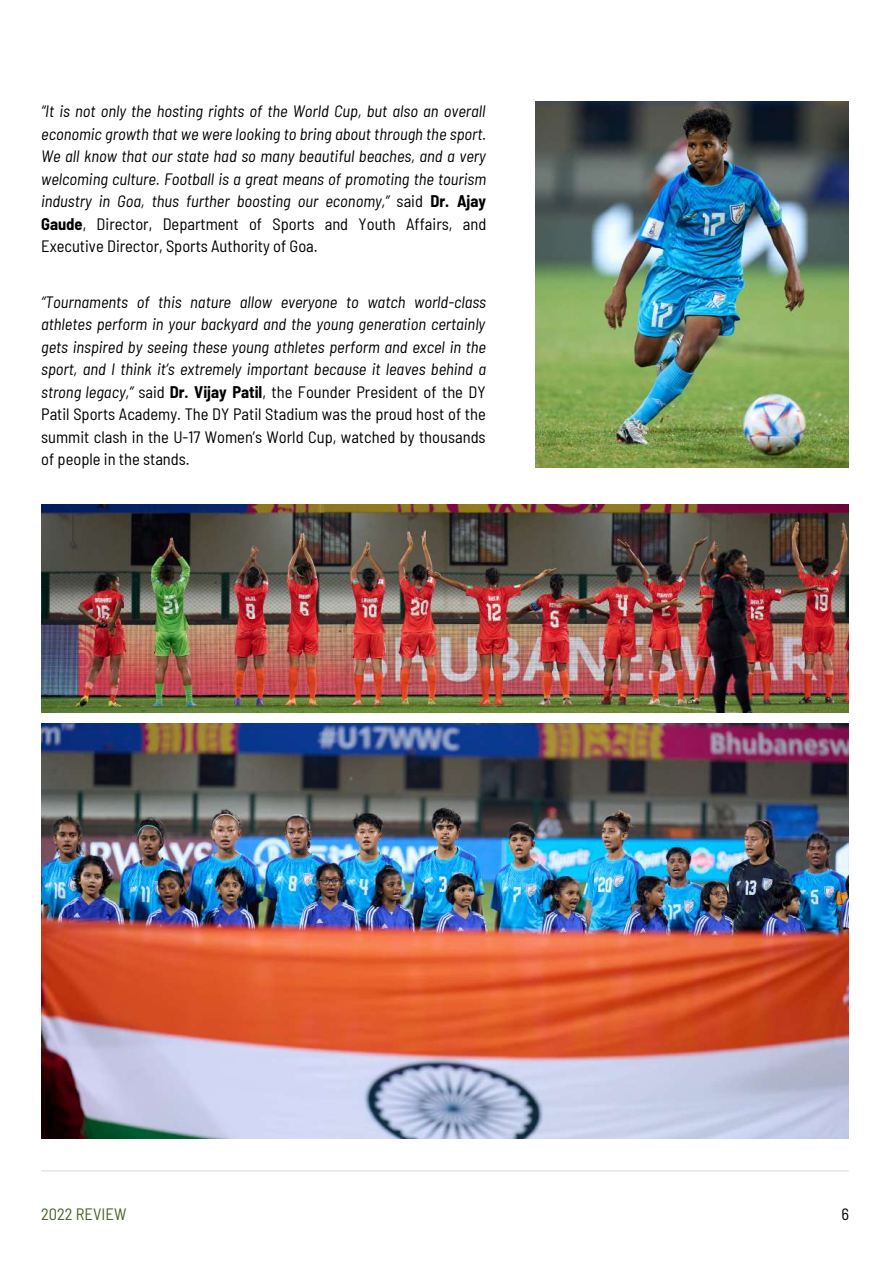
<style>
.page{position:relative;width:893px;height:1264px;background:#fff}
.page>*{position:absolute;margin:0;border:0;box-sizing:border-box;transform-origin:0 0}
.t1{font:italic semi-condensed 16.5px/22.5px "Barlow";color:#000;text-align:justify}
.t2{font:semi-condensed 16.5px "Barlow";color:#4a6229}
.t3{font:semi-condensed 16.5px "Barlow";color:#000}
.s1{font-style:normal}
.s2{font-weight:700;font-style:normal}
</style>
<div class="page">
<img style="left:41px;top:723px;width:807px;height:415px">
<img style="left:41px;top:504px;width:807px;height:208px">
<img style="left:535px;top:101px;width:313px;height:366px">
<hr style="left:41px;top:1170px;width:807px;height:1px;background:#4a6229">
<p class="t1" style="left:41px;top:99px;width:446px">“It is not only the hosting rights of the World Cup, but also an overall economic growth that we were looking to bring about through the sport.<br>We all know that our state had so many beautiful beaches, and a very welcoming culture. Football is a great means of promoting the tourism industry in Goa, thus further boosting our economy,” <span class="s1">said</span> <span class="s2">Dr. Ajay Gaude</span><span class="s1">, Director, Department of Sports and Youth Affairs, and Executive Director, Sports Authority of Goa.</span></p>
<p class="t1" style="left:41px;top:290px;width:446px">“Tournaments of this nature allow everyone to watch world-class athletes perform in your backyard and the young generation certainly gets inspired by seeing these young athletes perform and excel in the sport, and I think it’s extremely important because it leaves behind a strong legacy,” <span class="s1">said</span> <span class="s2">Dr. Vijay Patil</span><span class="s1">, the Founder President of the DY Patil Sports Academy. The DY Patil Stadium was the proud host of the summit clash in the U-17 Women’s World Cup, watched by thousands of people in the stands.</span></p>
<p class="t2" style="left:41px;top:1203px;width:87px">2022 REVIEW</p>
<p class="t3" style="left:841px;top:1203px;width:9px">6</p>
</div>
